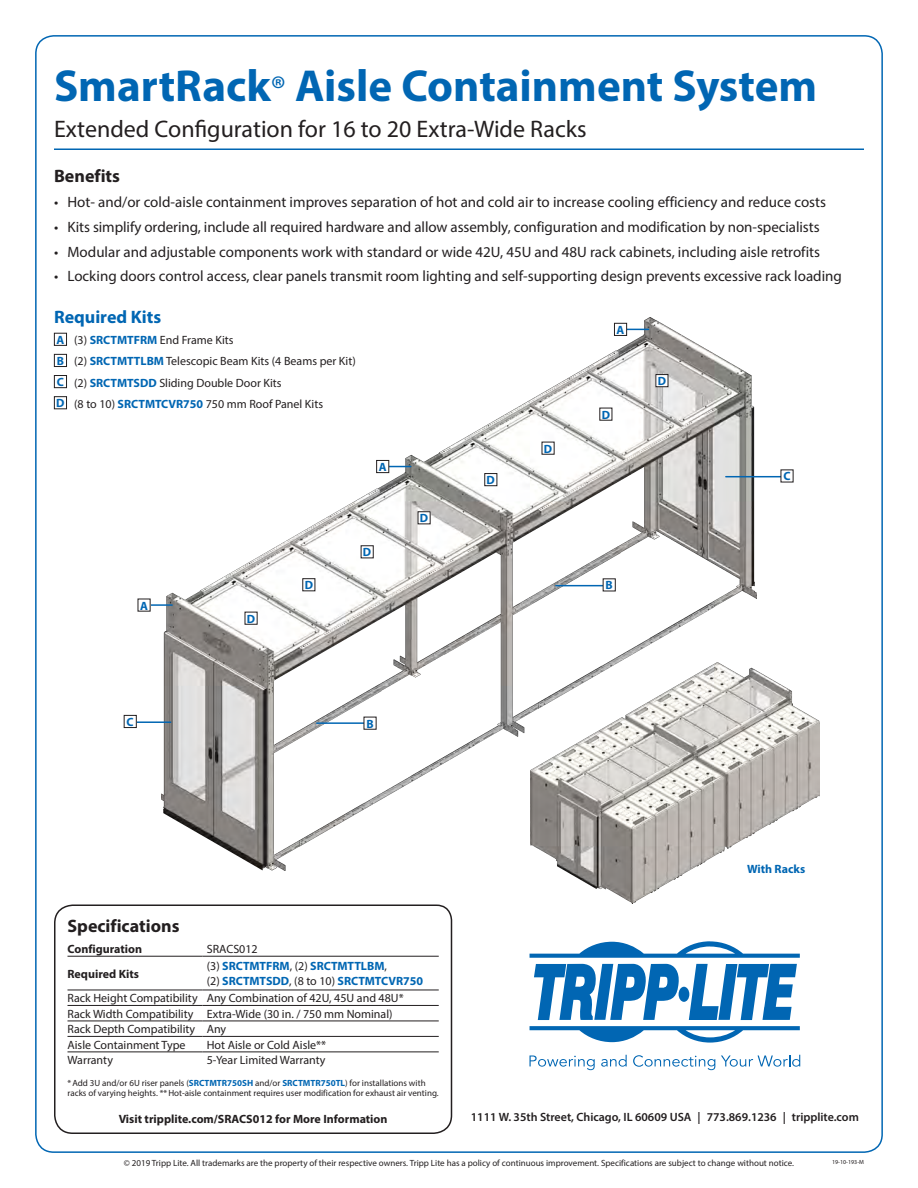
<style>
.page{position:relative;width:918px;height:1188px;background:#fff}
.page>*{position:absolute;margin:0;border:0;box-sizing:border-box;transform-origin:0 0}
.t1{font:700 45px "Myriad Pro";color:#0166b3}
.t2{font:24px "Myriad Pro";color:#231f20}
.t3{font:700 18px "Myriad Pro";color:#231f20}
.t4{font:700 18px "Myriad Pro";color:#0166b3}
.t5{font:15px "Myriad Pro";color:#231f20}
.t6{font:12px "Myriad Pro";color:#231f20}
.t7{font:700 12px/14.4px "Myriad Pro";color:#0166b3}
.t8{font:700 12px "Myriad Pro";color:#231f20}
.t9{font:600 12px "Myriad Pro";color:#231f20}
.t10{font:9px/10.8px "Myriad Pro";color:#231f20}
.t11{font:6px "Myriad Pro";color:#231f20}
.s1{font-weight:400;font-size:36px}
.s2{font-weight:700;color:#0166b3}
.s3{font-weight:400;color:#231f20}
</style>
<div class="page">
<svg style="left:54px;top:904px;width:399px;height:230px"></svg>
<hr style="left:54px;top:148px;width:810px;height:2px;background:#0166b3">
<hr style="left:68px;top:956px;width:134px;height:1px;background:#231f20">
<hr style="left:202px;top:956px;width:237px;height:1px;background:#231f20">
<hr style="left:68px;top:990px;width:134px;height:1px;background:#231f20">
<hr style="left:202px;top:990px;width:237px;height:1px;background:#231f20">
<hr style="left:68px;top:1005px;width:134px;height:1px;background:#231f20">
<hr style="left:202px;top:1005px;width:237px;height:1px;background:#231f20">
<hr style="left:68px;top:1021px;width:134px;height:1px;background:#231f20">
<hr style="left:202px;top:1021px;width:237px;height:1px;background:#231f20">
<hr style="left:68px;top:1036px;width:134px;height:1px;background:#231f20">
<hr style="left:202px;top:1036px;width:237px;height:1px;background:#231f20">
<hr style="left:68px;top:1052px;width:134px;height:1px;background:#231f20">
<hr style="left:202px;top:1052px;width:237px;height:1px;background:#231f20">
<div style="left:54px;top:333px;width:13px;height:13px;border:1px solid #231f20"></div>
<div style="left:54px;top:354px;width:13px;height:13px;border:1px solid #231f20"></div>
<div style="left:54px;top:375px;width:13px;height:13px;border:1px solid #231f20"></div>
<div style="left:54px;top:396px;width:13px;height:13px;border:1px solid #231f20"></div>
<div style="left:679px;top:987px;width:10px;height:15px;background:#0166b3;border-radius:50%"></div>
<svg style="left:534px;top:964px;width:146px;height:56px"></svg>
<svg style="left:689px;top:964px;width:108px;height:56px"></svg>
<svg style="left:530px;top:941px;width:270px;height:17px"></svg>
<svg style="left:530px;top:1026px;width:270px;height:17px"></svg>
<svg style="left:529px;top:1056px;width:66px;height:14px"></svg>
<svg style="left:601px;top:1055px;width:26px;height:12px"></svg>
<svg style="left:633px;top:1055px;width:82px;height:15px"></svg>
<svg style="left:721px;top:1055px;width:79px;height:12px"></svg>
<img style="left:565px;top:671px;width:255px;height:233px">
<img style="left:161px;top:317px;width:596px;height:554px">
<hr style="left:132px;top:721px;width:39px;height:2px;background:#0166b3">
<div style="left:124px;top:715px;width:12px;height:13px;background:#fff"></div>
<div style="left:124px;top:715px;width:13px;height:13px;border:1px solid #231f20"></div>
<hr style="left:726px;top:476px;width:59px;height:1px;background:#0166b3">
<div style="left:781px;top:470px;width:12px;height:12px;background:#fff"></div>
<hr style="left:146px;top:604px;width:26px;height:2px;background:#0166b3">
<div style="left:138px;top:599px;width:12px;height:12px;background:#fff"></div>
<svg style="left:389px;top:466px;width:22px;height:1px"></svg>
<div style="left:377px;top:460px;width:12px;height:13px;background:#fff"></div>
<div style="left:376px;top:460px;width:13px;height:13px;border:1px solid #231f20"></div>
<svg style="left:627px;top:329px;width:22px;height:1px"></svg>
<div style="left:614px;top:323px;width:13px;height:12px;background:#fff"></div>
<div style="left:614px;top:323px;width:13px;height:13px;border:1px solid #231f20"></div>
<hr style="left:556px;top:585px;width:55px;height:1px;background:#0166b3">
<div style="left:603px;top:579px;width:12px;height:12px;background:#fff"></div>
<div style="left:603px;top:578px;width:13px;height:13px;border:1px solid #231f20"></div>
<hr style="left:317px;top:722px;width:55px;height:2px;background:#0166b3">
<div style="left:364px;top:717px;width:12px;height:12px;background:#fff"></div>
<div style="left:364px;top:717px;width:13px;height:13px;border:1px solid #231f20"></div>
<div style="left:656px;top:375px;width:12px;height:12px;background:#fff"></div>
<div style="left:655px;top:374px;width:13px;height:13px;border:1px solid #231f20"></div>
<div style="left:600px;top:408px;width:12px;height:12px;background:#fff"></div>
<div style="left:542px;top:442px;width:12px;height:12px;background:#fff"></div>
<div style="left:542px;top:442px;width:13px;height:13px;border:1px solid #231f20"></div>
<div style="left:485px;top:474px;width:12px;height:12px;background:#fff"></div>
<div style="left:484px;top:473px;width:13px;height:13px;border:1px solid #231f20"></div>
<div style="left:418px;top:512px;width:12px;height:12px;background:#fff"></div>
<div style="left:418px;top:511px;width:13px;height:13px;border:1px solid #231f20"></div>
<div style="left:361px;top:546px;width:12px;height:12px;background:#fff"></div>
<div style="left:361px;top:545px;width:13px;height:13px;border:1px solid #231f20"></div>
<div style="left:303px;top:579px;width:12px;height:12px;background:#fff"></div>
<div style="left:302px;top:578px;width:13px;height:13px;border:1px solid #231f20"></div>
<div style="left:245px;top:612px;width:12px;height:12px;background:#fff"></div>
<div style="left:245px;top:612px;width:13px;height:13px;border:1px solid #231f20"></div>
<p class="t1" style="left:54px;top:57px;width:765px">SmartRack<span class="s1">®</span> Aisle Containment System</p>
<p class="t2" style="left:54px;top:114px;width:534px">Extended Configuration for 16 to 20 Extra-Wide Racks</p>
<p class="t3" style="left:54px;top:164px;width:68px">Benefits</p>
<p class="t5" style="left:54px;top:193px;width:774px">• Hot- and/or cold-aisle containment improves separation of hot and cold air to increase cooling efficiency and reduce costs</p>
<p class="t5" style="left:54px;top:217px;width:767px">• Kits simplify ordering, include all required hardware and allow assembly, configuration and modification by non-specialists</p>
<p class="t5" style="left:54px;top:242px;width:768px">• Modular and adjustable components work with standard or wide 42U, 45U and 48U rack cabinets, including aisle retrofits</p>
<p class="t5" style="left:54px;top:267px;width:789px">• Locking doors control access, clear panels transmit room lighting and self-supporting design prevents excessive rack loading</p>
<p class="t4" style="left:54px;top:305px;width:109px">Required Kits</p>
<p class="t7" style="left:57px;top:332px;width:9px">A</p>
<p class="t6" style="left:74px;top:333px;width:161px">(3) <span class="s2">SRCTMTFRM</span> End Frame Kits</p>
<p class="t7" style="left:57px;top:353px;width:9px">B</p>
<p class="t6" style="left:74px;top:354px;width:283px">(2) <span class="s2">SRCTMTTLBM</span> Telescopic Beam Kits (4 Beams per Kit)</p>
<p class="t7" style="left:57px;top:374px;width:9px">C</p>
<p class="t6" style="left:74px;top:375px;width:209px">(2) <span class="s2">SRCTMTSDD</span> Sliding Double Door Kits</p>
<p class="t7" style="left:56px;top:396px;width:10px">D</p>
<p class="t6" style="left:74px;top:396px;width:250px">(8 to 10) <span class="s2">SRCTMTCVR750</span> 750 mm Roof Panel Kits</p>
<p class="t7" style="left:617px;top:322px;width:9px">A</p>
<p class="t7" style="left:658px;top:374px;width:10px">D</p>
<p class="t7" style="left:602px;top:407px;width:10px">D</p>
<p class="t7" style="left:140px;top:598px;width:9px">A</p>
<p class="t7" style="left:127px;top:714px;width:9px">C</p>
<p class="t7" style="left:247px;top:611px;width:10px">D</p>
<p class="t7" style="left:305px;top:578px;width:10px">D</p>
<p class="t7" style="left:379px;top:459px;width:9px">A</p>
<p class="t7" style="left:363px;top:545px;width:10px">D</p>
<p class="t7" style="left:420px;top:511px;width:10px">D</p>
<p class="t7" style="left:366px;top:716px;width:9px">B</p>
<p class="t7" style="left:487px;top:473px;width:10px">D</p>
<p class="t7" style="left:544px;top:441px;width:10px">D</p>
<p class="t7" style="left:606px;top:578px;width:9px">B</p>
<p class="t7" style="left:783px;top:469px;width:9px">C</p>
<p class="t3" style="left:68px;top:914px;width:113px">Specifications</p>
<p class="t8" style="left:68px;top:941px;width:76px">Configuration</p>
<p class="t6" style="left:207px;top:942px;width:52px">SRACS012</p>
<p class="t8" style="left:68px;top:966px;width:73px">Required Kits</p>
<p class="t7" style="left:207px;top:959px;width:218px"><span class="s3">(3)</span> SRCTMTFRM<span class="s3">, (2)</span> SRCTMTTLBM<span class="s3">,<br>(2)</span> SRCTMTSDD<span class="s3">, (8 to 10)</span> SRCTMTCVR750</p>
<p class="t6" style="left:68px;top:991px;width:132px">Rack Height Compatibility</p>
<p class="t6" style="left:207px;top:991px;width:198px">Any Combination of 42U, 45U and 48U*</p>
<p class="t6" style="left:68px;top:1006px;width:127px">Rack Width Compatibility</p>
<p class="t6" style="left:207px;top:1006px;width:187px">Extra-Wide (30 in. / 750 mm Nominal)</p>
<p class="t6" style="left:68px;top:1022px;width:129px">Rack Depth Compatibility</p>
<p class="t6" style="left:207px;top:1022px;width:21px">Any</p>
<p class="t6" style="left:68px;top:1037px;width:120px">Aisle Containment Type</p>
<p class="t6" style="left:207px;top:1037px;width:121px">Hot Aisle or Cold Aisle**</p>
<p class="t6" style="left:68px;top:1053px;width:47px">Warranty</p>
<p class="t6" style="left:207px;top:1053px;width:120px">5-Year Limited Warranty</p>
<p class="t10" style="left:68px;top:1077px;width:373px">*Add 3U and/or 6U riser panels (<span class="s2">SRCTMTR750SH</span> and/or <span class="s2">SRCTMTR750TL</span>) for installations with racks of varying heights. **Hot-aisle containment requires user modification for exhaust air venting.</p>
<p class="t8" style="left:119px;top:1111px;width:270px">Visit tripplite.com/SRACS012 for More Information</p>
<p class="t7" style="left:747px;top:861px;width:60px">With Racks</p>
<p class="t9" style="left:471px;top:1109px;width:389px">1111 W. 35th Street, Chicago, IL 60609 USA | 773.869.1236 | tripplite.com</p>
<p class="t10" style="left:124px;top:1158px;width:672px">© 2019 Tripp Lite. All trademarks are the property of their respective owners. Tripp Lite has a policy of continuous improvement. Specifications are subject to change without notice.</p>
<p class="t11" style="left:832px;top:1159px;width:33px">19-10-193-M</p>
</div>
